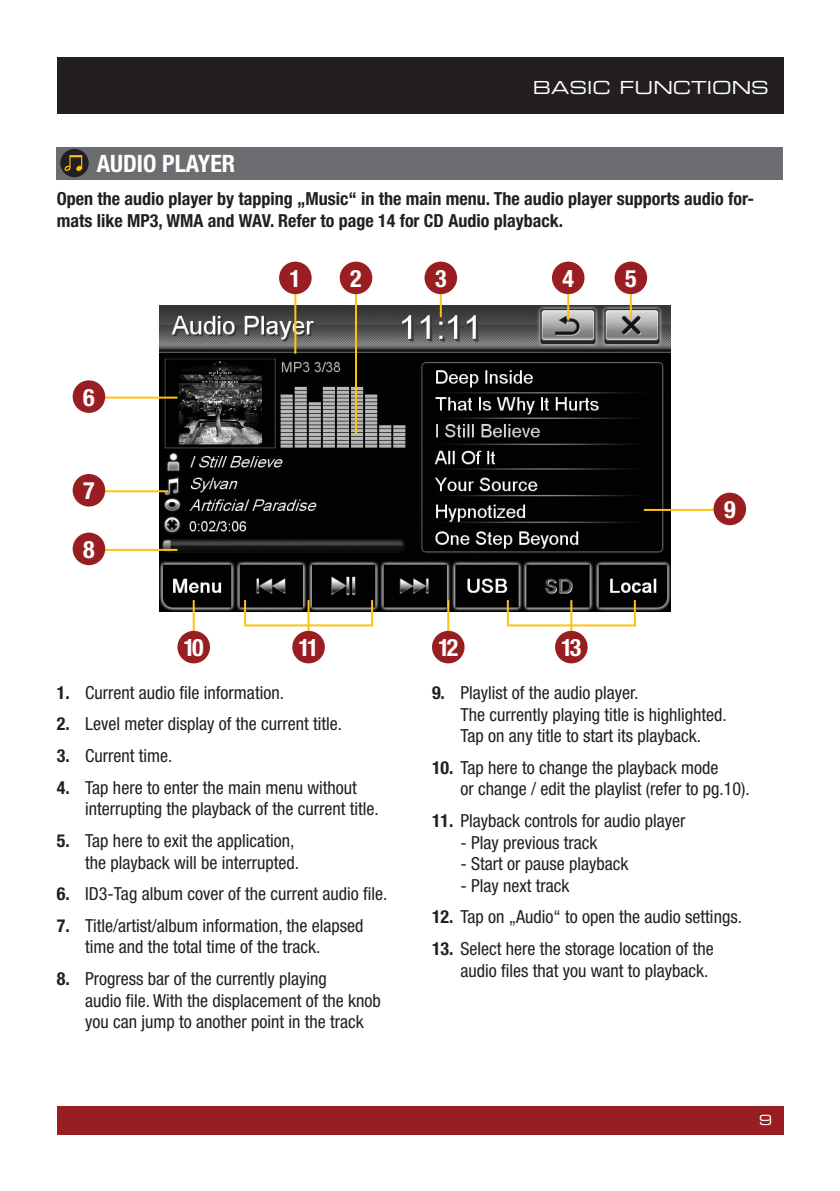
<style>
.page{position:relative;width:840px;height:1191px;background:#fff}
.page>*{position:absolute;margin:0;border:0;box-sizing:border-box;transform-origin:0 0}
.t1{font:700 condensed 24px "Helvetica Neue";color:#fff}
.t2{font:condensed 18px/21.6px "Helvetica Neue";color:#231f20}
.t3{font:700 condensed 18px/21.6px "Helvetica Neue";color:#231f20}
.t4{font:18px "Eurostile Extended Two";color:#fff}
.t5{font:14px "Eurostile Extended Two";color:#fff}
.s1{font-weight:700}
</style>
<div class="page">
<div style="left:57px;top:1106px;width:725px;height:28px;background:#981e21"></div>
<div style="left:57px;top:57px;width:725px;height:56px;background:#231f20"></div>
<img style="left:159px;top:306px;width:510px;height:306px">
<hr style="left:643px;top:509px;width:81px;height:2px;background:#fec210">
<div style="left:713px;top:492px;width:32px;height:33px;background:#981e21;border-radius:50%"></div>
<hr style="left:96px;top:396px;width:81px;height:2px;background:#fec210">
<div style="left:73px;top:380px;width:32px;height:33px;background:#981e21;border-radius:50%"></div>
<hr style="left:96px;top:490px;width:72px;height:2px;background:#fec210">
<div style="left:73px;top:474px;width:32px;height:32px;background:#981e21;border-radius:50%"></div>
<hr style="left:567px;top:269px;width:2px;height:51px;background:#fec210">
<div style="left:551px;top:262px;width:33px;height:32px;background:#981e21;border-radius:50%"></div>
<hr style="left:629px;top:269px;width:2px;height:48px;background:#fec210">
<div style="left:614px;top:262px;width:32px;height:32px;background:#981e21;border-radius:50%"></div>
<hr style="left:439px;top:269px;width:2px;height:48px;background:#fec210">
<div style="left:424px;top:262px;width:33px;height:32px;background:#981e21;border-radius:50%"></div>
<hr style="left:294px;top:269px;width:2px;height:85px;background:#fec210">
<div style="left:279px;top:262px;width:32px;height:32px;background:#981e21;border-radius:50%"></div>
<hr style="left:355px;top:269px;width:2px;height:165px;background:#fec210">
<div style="left:339px;top:262px;width:33px;height:32px;background:#981e21;border-radius:50%"></div>
<hr style="left:96px;top:549px;width:81px;height:2px;background:#fec210">
<div style="left:73px;top:532px;width:32px;height:33px;background:#981e21;border-radius:50%"></div>
<div style="left:57px;top:147px;width:725px;height:32px;background:#6c6d70"></div>
<div style="left:60px;top:149px;width:29px;height:28px;background:#231f20;border-radius:50%"></div>
<svg style="left:64px;top:155px;width:18px;height:16px"></svg>
<hr style="left:193px;top:600px;width:2px;height:53px;background:#fec210">
<div style="left:177px;top:631px;width:33px;height:32px;background:#981e21;border-radius:50%"></div>
<hr style="left:307px;top:600px;width:2px;height:53px;background:#fec210">
<div style="left:292px;top:631px;width:32px;height:32px;background:#981e21;border-radius:50%"></div>
<hr style="left:447px;top:600px;width:2px;height:53px;background:#fec210">
<div style="left:432px;top:631px;width:32px;height:32px;background:#981e21;border-radius:50%"></div>
<hr style="left:246px;top:624px;width:127px;height:2px;background:#fec210">
<hr style="left:244px;top:600px;width:2px;height:26px;background:#fec210">
<hr style="left:371px;top:600px;width:2px;height:26px;background:#fec210">
<hr style="left:570px;top:600px;width:2px;height:53px;background:#fec210">
<div style="left:554px;top:631px;width:33px;height:32px;background:#981e21;border-radius:50%"></div>
<hr style="left:508px;top:624px;width:127px;height:2px;background:#fec210">
<hr style="left:506px;top:600px;width:2px;height:26px;background:#fec210">
<hr style="left:633px;top:600px;width:2px;height:26px;background:#fec210">
<p class="t4" style="left:532px;top:75px;width:237px">BASIC FUNCTIONS</p>
<h1 class="t1" style="left:97px;top:149px;width:140px">AUDIO PLAYER</h1>
<p class="t3" style="left:57px;top:188px;width:698px">Open the audio player by tapping „Music“ in the main menu. The audio player supports audio for&shy;mats like MP3, WMA and WAV. Refer to page 14 for CD Audio playback.</p>
<h1 class="t1" style="left:83px;top:383px;width:13px">6</h1>
<h1 class="t1" style="left:83px;top:476px;width:13px">7</h1>
<h1 class="t1" style="left:83px;top:535px;width:13px">8</h1>
<h1 class="t1" style="left:289px;top:264px;width:13px">1</h1>
<h1 class="t1" style="left:350px;top:264px;width:13px">2</h1>
<h1 class="t1" style="left:435px;top:264px;width:13px">3</h1>
<h1 class="t1" style="left:562px;top:264px;width:13px">4</h1>
<h1 class="t1" style="left:624px;top:264px;width:13px">5</h1>
<h1 class="t1" style="left:183px;top:633px;width:22px">10</h1>
<h1 class="t1" style="left:298px;top:633px;width:22px">11</h1>
<h1 class="t1" style="left:438px;top:633px;width:22px">12</h1>
<h1 class="t1" style="left:561px;top:633px;width:22px">13</h1>
<h1 class="t1" style="left:723px;top:495px;width:13px">9</h1>
<p class="t2" style="left:57px;top:681px;width:229px"><span class="s1">1.</span> Current audio file information.</p>
<p class="t2" style="left:57px;top:713px;width:287px"><span class="s1">2.</span> Level meter display of the current title.</p>
<p class="t2" style="left:57px;top:745px;width:117px"><span class="s1">3.</span> Current time.</p>
<p class="t2" style="left:85px;top:776px;width:295px;text-indent:-28px"><span class="s1">4.</span> Tap here to enter the main menu without interrupting the playback of the current title.</p>
<p class="t2" style="left:57px;top:829px;width:244px;text-align:right"><span class="s1">5.</span> Tap here to exit the application, the playback will be interrupted.</p>
<p class="t2" style="left:57px;top:883px;width:332px"><span class="s1">6.</span> ID3-Tag album cover of the current audio file.</p>
<p class="t2" style="left:85px;top:914px;width:280px;text-indent:-28px"><span class="s1">7.</span> Title/artist/album information, the elapsed time and the total time of the track.</p>
<p class="t2" style="left:85px;top:967px;width:297px;text-indent:-28px"><span class="s1">8.</span> Progress bar of the currently playing<br>audio file. With the displacement of the knob you can jump to another point in the track</p>
<p class="t2" style="left:460px;top:681px;width:268px;text-indent:-28px"><span class="s1">9.</span> Playlist of the audio player.<br>The currently playing title is highlighted.<br>Tap on any title to start its playback.</p>
<p class="t2" style="left:460px;top:756px;width:291px;text-indent:-28px"><span class="s1">10.</span> Tap here to change the playback mode<br>or change / edit the playlist (refer to pg.10).</p>
<p class="t2" style="left:432px;top:809px;width:255px"><span class="s1">11.</span> Playback controls for audio player</p>
<p class="t2" style="left:460px;top:831px;width:138px">- Play previous track</p>
<p class="t2" style="left:460px;top:853px;width:169px">- Start or pause playback</p>
<p class="t2" style="left:460px;top:874px;width:110px">- Play next track</p>
<p class="t2" style="left:432px;top:906px;width:311px"><span class="s1">12.</span> Tap on „Audio“ to open the audio settings.</p>
<p class="t2" style="left:432px;top:937px;width:283px;text-align:right"><span class="s1">13.</span> Select here the storage location of the audio files that you want to playback.</p>
<p class="t5" style="left:758px;top:1110px;width:15px">9</p>
</div>
